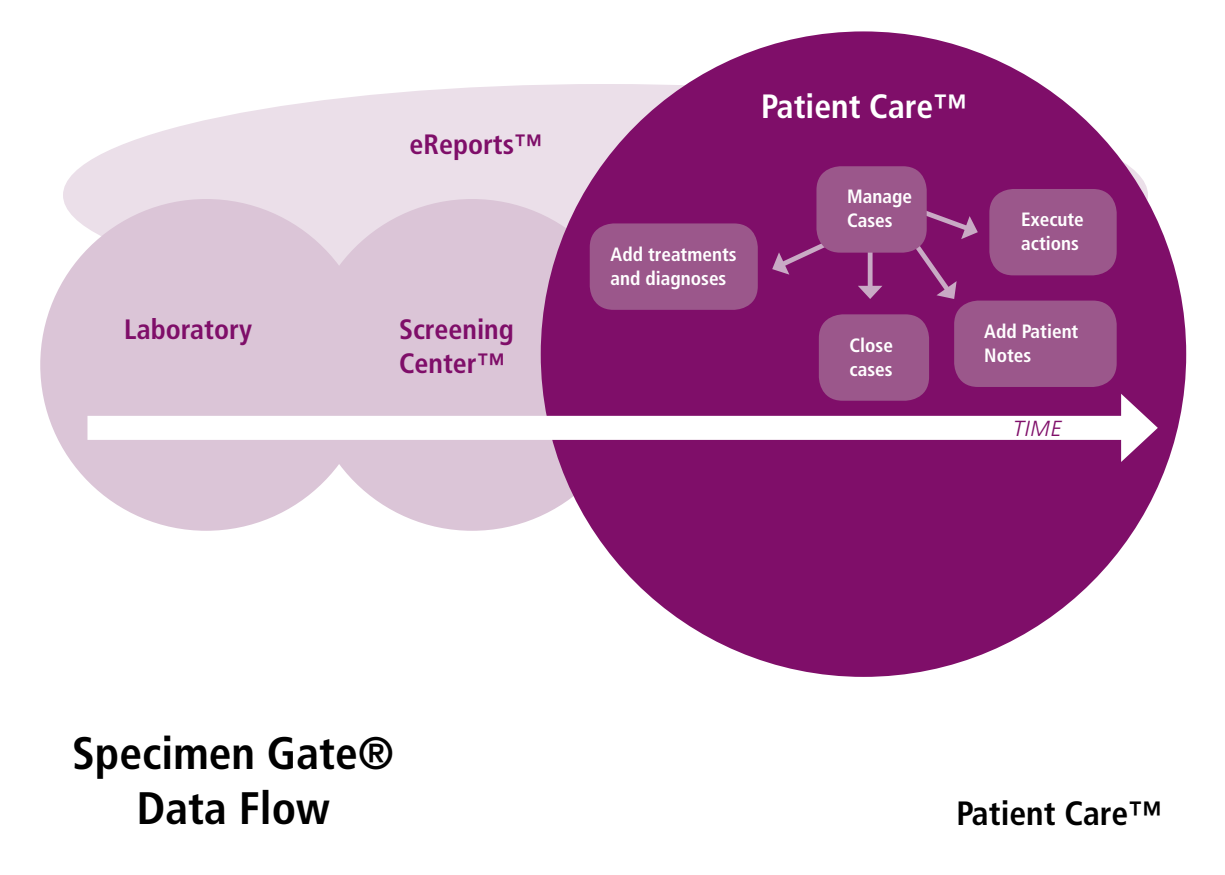
<style>
.page{position:relative;width:1225px;height:875px;background:#fff}
.page>*{position:absolute;margin:0;border:0;box-sizing:border-box;transform-origin:0 0}
.t1{font:700 condensed 45.5px/54.6px "Frutiger LT Com";color:#000;text-align:center}
.Leipis{font:700 condensed 33.6px "Frutiger LT Com";color:#fff}
.Leipis-2{font:700 condensed 33.6px "Frutiger LT Com";color:#000}
.Leipis-3{font:700 condensed 28px/33.6px "Frutiger LT Com";color:#7f0e69}
.Leipis-4{font:italic 300 21.7px "Frutiger LT Com";color:#7f0e69}
.Leipis-5{font:700 condensed 19.25px/24.2px "Frutiger LT Com";color:#fff}
</style>
<div class="page">
<div style="left:63px;top:84px;width:1085px;height:222px;background:#ebdfe9;border-radius:50%"></div>
<div style="left:40px;top:199px;width:332px;height:332px;background:#dbc5d7;border-radius:50%"></div>
<div style="left:306px;top:199px;width:332px;height:332px;background:#dbc5d7;border-radius:50%"></div>
<div style="left:541px;top:31px;width:645px;height:646px;background:#7f0e69;border-radius:50%"></div>
<div style="left:88px;top:416px;width:1047px;height:24px;background:#fff"></div>
<svg style="left:1121px;top:394px;width:37px;height:68px"></svg>
<svg style="left:772px;top:243px;width:60px;height:32px"></svg>
<svg style="left:916px;top:211px;width:62px;height:88px"></svg>
<div style="left:590px;top:223px;width:168px;height:87px;background:#9b578b;border-radius:24px"></div>
<div style="left:989px;top:189px;width:128px;height:86px;background:#9b578b;border-radius:24px"></div>
<div style="left:954px;top:301px;width:163px;height:86px;background:#9b578b;border-radius:24px"></div>
<div style="left:819px;top:314px;width:110px;height:87px;background:#9b578b;border-radius:24px"></div>
<div style="left:868px;top:228px;width:5px;height:62px;background:#c9aac5"></div>
<svg style="left:858px;top:286px;width:24px;height:13px"></svg>
<div style="left:816px;top:166px;width:111px;height:87px;background:#9b578b;border-radius:24px"></div>
<p class="Leipis-3" style="left:124px;top:313px;width:129px">Laboratory</p>
<p class="Leipis-3" style="left:410px;top:128px;width:134px">eReports™</p>
<p class="Leipis-3" style="left:399px;top:313px;width:116px">Screening<br>Center™</p>
<p class="Leipis" style="left:761px;top:86px;width:207px">Patient Care™</p>
<p class="Leipis-5" style="left:611px;top:242px;width:128px">Add treatments and diagnoses</p>
<p class="Leipis-5" style="left:847px;top:185px;width:66px">Manage<br>Cases</p>
<p class="Leipis-5" style="left:850px;top:333px;width:45px">Close cases</p>
<p class="Leipis-5" style="left:1021px;top:207px;width:64px">Execute actions</p>
<p class="Leipis-5" style="left:984px;top:319px;width:96px">Add Patient<br>Notes</p>
<p class="Leipis-4" style="left:1013px;top:416px;width:50px">TIME</p>
<h1 class="t1" style="left:72px;top:726px;width:324px">Specimen Gate®<br>Data Flow</h1>
<p class="Leipis-2" style="left:956px;top:793px;width:207px">Patient Care™</p>
</div>
